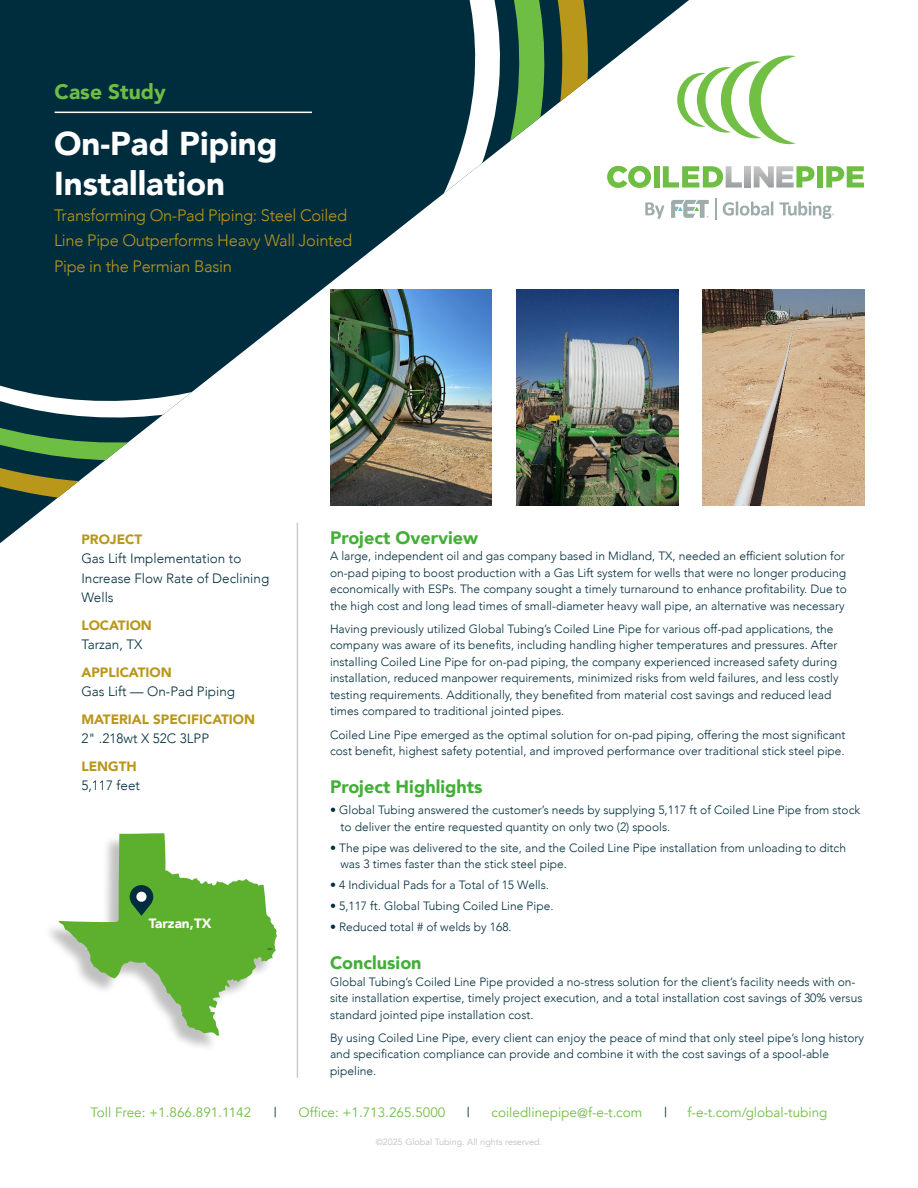
<style>
.page{position:relative;width:918px;height:1188px;background:#fff}
.page>*{position:absolute;margin:0;border:0;box-sizing:border-box;transform-origin:0 0}
.t1{font:900 33px/40.2px "Avenir";color:#fff}
.t2{font:900 21px "Avenir";color:#6fbe44}
.t3{font:900 18px "Avenir";color:#44ae38}
.t4{font:300 16.5px/25.5px "Avenir";letter-spacing:-.02em;color:#b9971a}
.t5{font:300 13.5px/19.5px "Avenir";color:#002d3d}
.t6{font:13.5px "Avenir";color:#6fbe44}
.t7{font:900 13.5px "Avenir";color:#b9971a}
.t8{font:900 13.5px "Avenir";color:#fff}
.t9{font:13.5px "Avenir";color:#002d3d}
.t10{font:300 12px/16.5px "Avenir";color:#002d3d}
.t11{font:9px "Avenir";color:#bfbfbf}
</style>
<div class="page">
<svg style="left:0;top:0;width:689px;height:543px"></svg>
<svg style="left:0;top:0;width:611px;height:509px"></svg>
<svg style="left:0;top:0;width:508px;height:433px;fill:#002d3d"></svg>
<hr style="left:55px;top:112px;width:257px;height:1px;background:#fff">
<hr style="left:297px;top:523px;width:1px;height:555px;background:#ccc">
<svg style="left:59px;top:833px;width:218px;height:203px"></svg>
<svg style="left:267px;top:948px;width:6px;height:2px"></svg>
<svg style="left:130px;top:885px;width:23px;height:31px"></svg>
<svg style="left:645px;top:202px;width:19px;height:17px"></svg>
<svg style="left:715px;top:198px;width:1px;height:22px"></svg>
<svg style="left:723px;top:201px;width:50px;height:15px"></svg>
<svg style="left:779px;top:201px;width:55px;height:18px"></svg>
<svg style="left:677px;top:56px;width:119px;height:89px"></svg>
<svg style="left:607px;top:166px;width:44px;height:22px"></svg>
<div style="left:654px;top:166px;width:6px;height:22px;background:#6fbe44"></div>
<svg style="left:744px;top:166px;width:6px;height:22px"></svg>
<svg style="left:663px;top:166px;width:79px;height:22px"></svg>
<svg style="left:754px;top:166px;width:60px;height:22px"></svg>
<div style="left:817px;top:166px;width:6px;height:22px;background:#6fbe44"></div>
<svg style="left:826px;top:166px;width:38px;height:22px"></svg>
<svg style="left:671px;top:200px;width:38px;height:18px"></svg>
<img style="left:516px;top:289px;width:162px;height:216px">
<img style="left:703px;top:289px;width:162px;height:216px">
<p class="t2" style="left:55px;top:74px;width:113px">Case Study</p>
<p class="t1" style="left:54px;top:123px;width:225px">On-Pad Piping<br>Installation</p>
<p class="t4" style="left:54px;top:203px;width:300px">Transforming On-Pad Piping: Steel Coiled<br>Line Pipe Outperforms Heavy Wall Jointed<br>Pipe in the Permian Basin</p>
<p class="t7" style="left:81px;top:527px;width:62px">PROJECT</p>
<p class="t5" style="left:81px;top:549px;width:189px">Gas Lift Implementation to<br>Increase Flow Rate of Declining<br>Wells</p>
<p class="t7" style="left:81px;top:613px;width:72px">LOCATION</p>
<p class="t5" style="left:81px;top:635px;width:63px">Tarzan, TX</p>
<p class="t7" style="left:81px;top:660px;width:92px">APPLICATION</p>
<p class="t5" style="left:81px;top:682px;width:155px">Gas Lift — On-Pad Piping</p>
<p class="t7" style="left:81px;top:708px;width:175px">MATERIAL SPECIFICATION</p>
<p class="t5" style="left:81px;top:729px;width:129px">2" .218wt X 52C 3LPP</p>
<p class="t7" style="left:81px;top:755px;width:57px">LENGTH</p>
<p class="t5" style="left:81px;top:776px;width:60px">5,117 feet</p>
<p class="t8" style="left:149px;top:912px;width:64px">Tarzan, TX</p>
<p class="t3" style="left:330px;top:522px;width:150px">Project Overview</p>
<p class="t10" style="left:330px;top:548px;width:519px">A large, independent oil and gas company based in Midland, TX, needed an efficient solution for on-pad piping to boost production with a Gas Lift system for wells that were no longer producing economically with ESPs. The company sought a timely turnaround to enhance profitability. Due to the high cost and long lead times of small-diameter heavy wall pipe, an alternative was necessary</p>
<p class="t10" style="left:330px;top:620px;width:510px">Having previously utilized Global Tubing’s Coiled Line Pipe for various off-pad applications, the company was aware of its benefits, including handling higher temperatures and pressures. After installing Coiled Line Pipe for on-pad piping, the company experienced increased safety during installation, reduced manpower requirements, minimized risks from weld failures, and less costly testing requirements. Additionally, they benefited from material cost savings and reduced lead times compared to traditional jointed pipes.</p>
<p class="t10" style="left:330px;top:726px;width:517px">Coiled Line Pipe emerged as the optimal solution for on-pad piping, offering the most significant cost benefit, highest safety potential, and improved performance over traditional stick steel pipe.</p>
<p class="t3" style="left:330px;top:771px;width:154px">Project Highlights</p>
<p class="t10" style="left:340px;top:802px;width:521px;text-indent:-10px">• Global Tubing answered the customer’s needs by supplying 5,117 ft of Coiled Line Pipe from stock to deliver the entire requested quantity on only two (2) spools.</p>
<p class="t10" style="left:340px;top:839px;width:507px;text-indent:-10px">• The pipe was delivered to the site, and the Coiled Line Pipe installation from unloading to ditch was 3 times faster than the stick steel pipe.</p>
<p class="t10" style="left:330px;top:877px;width:221px">• 4 Individual Pads for a Total of 15 Wells.</p>
<p class="t10" style="left:330px;top:898px;width:225px">• 5,117 ft. Global Tubing Coiled Line Pipe.</p>
<p class="t10" style="left:330px;top:919px;width:183px">• Reduced total # of welds by 168.</p>
<p class="t3" style="left:330px;top:948px;width:93px">Conclusion</p>
<p class="t10" style="left:330px;top:973px;width:534px">Global Tubing’s Coiled Line Pipe provided a no-stress solution for the client’s facility needs with on&shy;site installation expertise, timely project execution, and a total installation cost savings of 30% versus standard jointed pipe installation cost.</p>
<p class="t10" style="left:330px;top:1030px;width:536px">By using Coiled Line Pipe, every client can enjoy the peace of mind that only steel pipe’s long history and specification compliance can provide and combine it with the cost savings of a spool-able pipeline.</p>
<p class="t6" style="left:91px;top:1105px;width:162px">Toll Free: +1.866.891.1142</p>
<p class="t9" style="left:274px;top:1105px;width:4px">|</p>
<p class="t6" style="left:299px;top:1105px;width:148px">Office: +1.713.265.5000</p>
<p class="t9" style="left:467px;top:1105px;width:4px">|</p>
<p class="t6" style="left:492px;top:1105px;width:152px">coiledlinepipe@f-e-t.com</p>
<p class="t9" style="left:664px;top:1105px;width:4px">|</p>
<p class="t6" style="left:688px;top:1105px;width:141px">f-e-t.com/global-tubing</p>
<p class="t11" style="left:376px;top:1137px;width:168px">©2025 Global Tubing. All rights reserved.</p>
</div>
